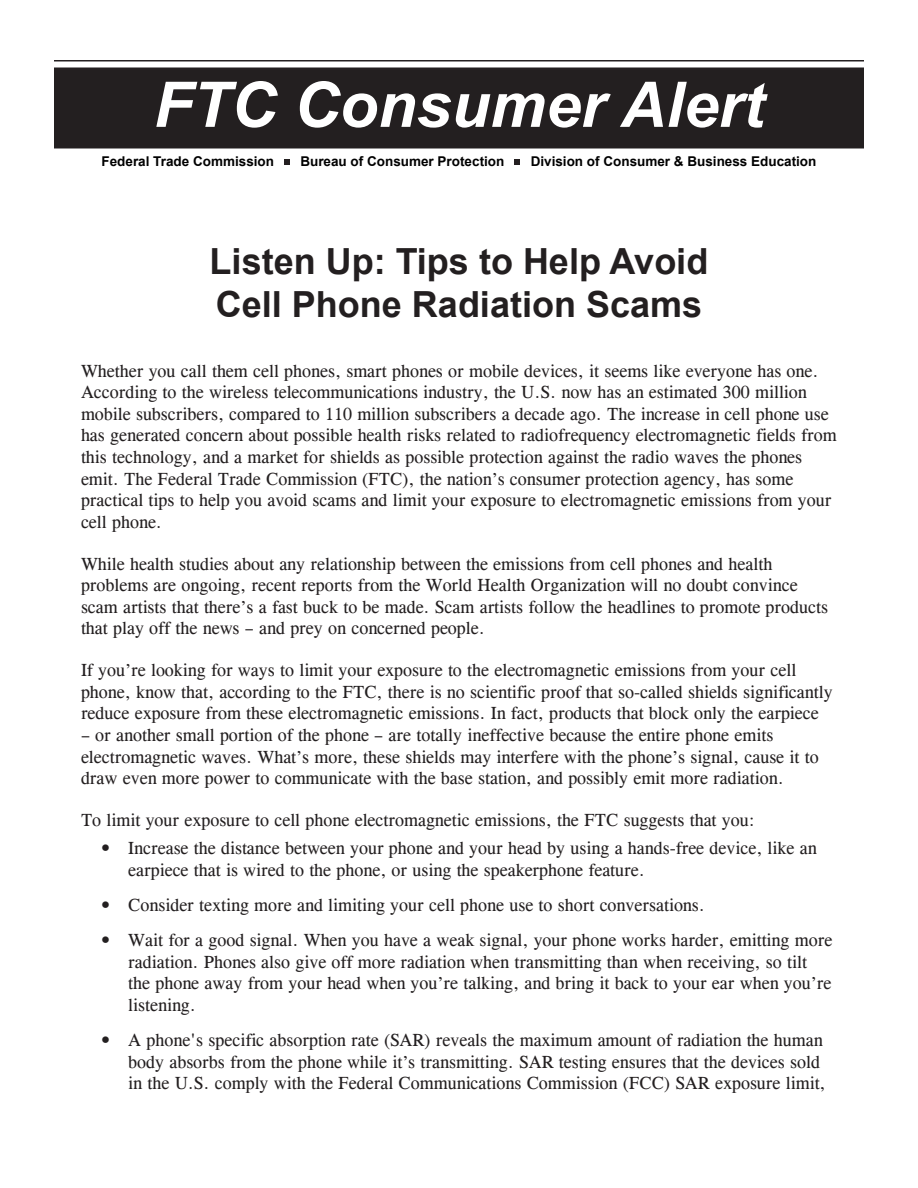
<style>
.page{position:relative;width:918px;height:1188px;background:#fff}
.page>*{position:absolute;margin:0;border:0;box-sizing:border-box;transform-origin:0 0}
.FTC_Consumer_Alert{font:italic 700 63px "Arial";color:#fff}
.t1{font:700 36px/43.2px "Arial";color:#231f20}
.Body_Text{font:18px/21.6px "CG Times";color:#231f20}
.Bullet{font:18px/21.6px "CG Times";color:#231f20}
.FTC__BCP__OCBE{font:700 13.5px "Arial";color:#000}
</style>
<div class="page">
<div style="left:55px;top:68px;width:808px;height:80px;background:#231f20"></div>
<hr style="left:54px;top:60px;width:810px;height:2px;background:#231f20">
<svg style="left:284px;top:159px;width:6px;height:6px"></svg>
<svg style="left:515px;top:159px;width:5px;height:6px"></svg>
<p class="FTC_Consumer_Alert" style="left:154px;top:64px;width:612px">FTC Consumer Alert</p>
<p class="FTC__BCP__OCBE" style="left:102px;top:153px;width:174px">Federal Trade Commission</p>
<p class="FTC__BCP__OCBE" style="left:300px;top:153px;width:206px">Bureau of Consumer Protection</p>
<p class="FTC__BCP__OCBE" style="left:531px;top:153px;width:287px">Division of Consumer &amp; Business Education</p>
<p class="t1" style="left:210px;top:241px;width:500px">Listen Up: Tips to Help Avoid<br>Cell Phone Radiation Scams</p>
<p class="Body_Text" style="left:81px;top:360px;width:757px">Whether you call them cell phones, smart phones or mobile devices, it seems like everyone has one.<br>According to the wireless telecommunications industry, the U.S. now has an estimated 300 million mobile subscribers, compared to 110 million subscribers a decade ago. The increase in cell phone use has generated concern about possible health risks related to radiofrequency electromagnetic fields from this technology, and a market for shields as possible protection against the radio waves the phones emit. The Federal Trade Commission (FTC), the nation’s consumer protection agency, has some practical tips to help you avoid scams and limit your exposure to electromagnetic emissions from your cell phone.</p>
<p class="Body_Text" style="left:81px;top:553px;width:749px">While health studies about any relationship between the emissions from cell phones and health problems are ongoing, recent reports from the World Health Organization will no doubt convince scam artists that there’s a fast buck to be made. Scam artists follow the headlines to promote products that play off the news – and prey on concerned people.</p>
<p class="Body_Text" style="left:81px;top:659px;width:753px">If you’re looking for ways to limit your exposure to the electromagnetic emissions from your cell phone, know that, according to the FTC, there is no scientific proof that so-called shields significantly reduce exposure from these electromagnetic emissions. In fact, products that block only the earpiece</p>
<p class="Body_Text" style="left:81px;top:724px;width:739px">– or another small portion of the phone – are totally ineffective because the entire phone emits electromagnetic waves. What’s more, these shields may interfere with the phone’s signal, cause it to draw even more power to communicate with the base station, and possibly emit more radiation.</p>
<p class="Body_Text" style="left:81px;top:809px;width:675px">To limit your exposure to cell phone electromagnetic emissions, the FTC suggests that you:</p>
<p class="Bullet" style="left:128px;top:838px;width:690px;text-indent:-27px">• Increase the distance between your phone and your head by using a hands-free device, like an earpiece that is wired to the phone, or using the speakerphone feature.</p>
<p class="Bullet" style="left:101px;top:894px;width:605px">• Consider texting more and limiting your cell phone use to short conversations.</p>
<p class="Bullet" style="left:128px;top:929px;width:706px;text-indent:-27px">• Wait for a good signal. When you have a weak signal, your phone works harder, emitting more radiation. Phones also give off more radiation when transmitting than when receiving, so tilt the phone away from your head when you’re talking, and bring it back to your ear when you’re listening.</p>
<p class="Bullet" style="left:128px;top:1029px;width:699px;text-indent:-27px">• A phone's specific absorption rate (SAR) reveals the maximum amount of radiation the human body absorbs from the phone while it’s transmitting. SAR testing ensures that the devices sold in the U.S. comply with the Federal Communications Commission (FCC) SAR exposure limit,</p>
</div>
